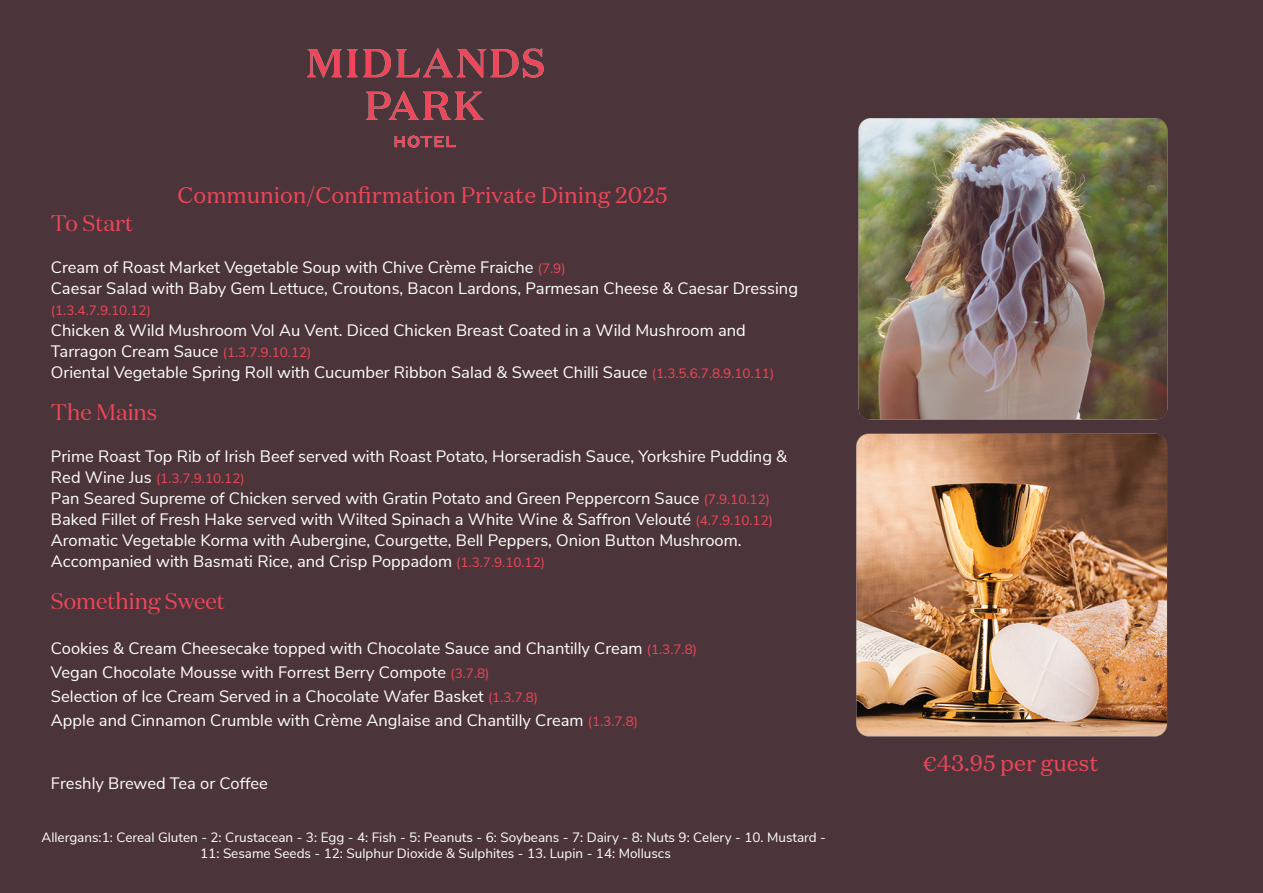
<style>
.page{position:relative;width:1263px;height:893px;background:#4c353a}
.page>*{position:absolute;margin:0;border:0;box-sizing:border-box;transform-origin:0 0}
.t1{font:22.5px "Domaine Text";color:#ef4659}
.t2{font:22.5px "Domaine Disp";color:#ef4659}
.t3{font:16.5px/21px "Nunito Sans";color:#fff}
.t4{font:13.5px/16.2px "Nunito Sans";color:#fff;text-align:center}
.t5{font:13.5px "Nunito Sans";color:#ef4659}
.s1{font-size:13.5px;color:#ef4659}
.s2{font-size:16.5px;color:#fff}
</style>
<div class="page">
<img style="left:858px;top:118px;width:310px;height:302px">
<img style="left:856px;top:433px;width:311px;height:304px">
<img style="left:307px;top:48px;width:237px;height:100px">
<h1 class="t1" style="left:178px;top:181px;width:492px">Communion/Confirmation Private Dining 2025</h1>
<h1 class="t2" style="left:51px;top:209px;width:84px">To Start</h1>
<p class="t3" style="left:51px;top:255px;width:748px">Cream of Roast Market Vegetable Soup with Chive Crème Fraiche <span class="s1">(7.9)<br></span>Caesar Salad with Baby Gem Lettuce, Croutons, Bacon Lardons, Parmesan Cheese &amp; Caesar Dressing</p>
<p class="t5" style="left:51px;top:300px;width:101px">(1.3.4.7.9.10.12)</p>
<p class="t3" style="left:51px;top:318px;width:725px">Chicken &amp; Wild Mushroom Vol Au Vent. Diced Chicken Breast Coated in a Wild Mushroom and<br>Tarragon Cream Sauce <span class="s1">(1.3.7.9.10.12)<br></span>Oriental Vegetable Spring Roll with Cucumber Ribbon Salad &amp; Sweet Chilli Sauce <span class="s1">(1.3.5.6.7.8.9.10.11)</span></p>
<h1 class="t2" style="left:51px;top:398px;width:108px">The Mains</h1>
<p class="t3" style="left:51px;top:444px;width:738px">Prime Roast Top Rib of Irish Beef served with Roast Potato, Horseradish Sauce, Yorkshire Pudding &amp;</p>
<p class="t5" style="left:51px;top:468px;width:195px"><span class="s2">Red Wine Jus</span> (1.3.7.9.10.12)</p>
<p class="t3" style="left:51px;top:486px;width:724px">Pan Seared Supreme of Chicken served with Gratin Potato and Green Peppercorn Sauce <span class="s1">(7.9.10.12)<br></span>Baked Fillet of Fresh Hake served with Wilted Spinach a White Wine &amp; Saffron Velouté <span class="s1">(4.7.9.10.12)<br></span>Aromatic Vegetable Korma with Aubergine, Courgette, Bell Peppers, Onion Button Mushroom.<br>Accompanied with Basmati Rice, and Crisp Poppadom <span class="s1">(1.3.7.9.10.12)</span></p>
<h1 class="t2" style="left:51px;top:587px;width:175px">Something Sweet</h1>
<p class="t3" style="left:51px;top:635px;width:647px;line-height:24px">Cookies &amp; Cream Cheesecake topped with Chocolate Sauce and Chantilly Cream <span class="s1">(1.3.7.8)<br></span>Vegan Chocolate Mousse with Forrest Berry Compote <span class="s1">(3.7.8)<br></span>Selection of Ice Cream Served in a Chocolate Wafer Basket <span class="s1">(1.3.7.8)<br></span>Apple and Cinnamon Crumble with Crème Anglaise and Chantilly Cream <span class="s1">(1.3.7.8)</span></p>
<p class="t3" style="left:51px;top:771px;width:218px">Freshly Brewed Tea or Coffee</p>
<p class="t4" style="left:42px;top:828px;width:786px">Allergans:1: Cereal Gluten - 2: Crustacean - 3: Egg - 4: Fish - 5: Peanuts - 6: Soybeans - 7: Dairy - 8: Nuts 9: Celery - 10. Mustard -<br>11: Sesame Seeds - 12: Sulphur Dioxide &amp; Sulphites - 13. Lupin - 14: Molluscs</p>
<h1 class="t1" style="left:922px;top:749px;width:178px">€43.95 per guest</h1>
</div>
